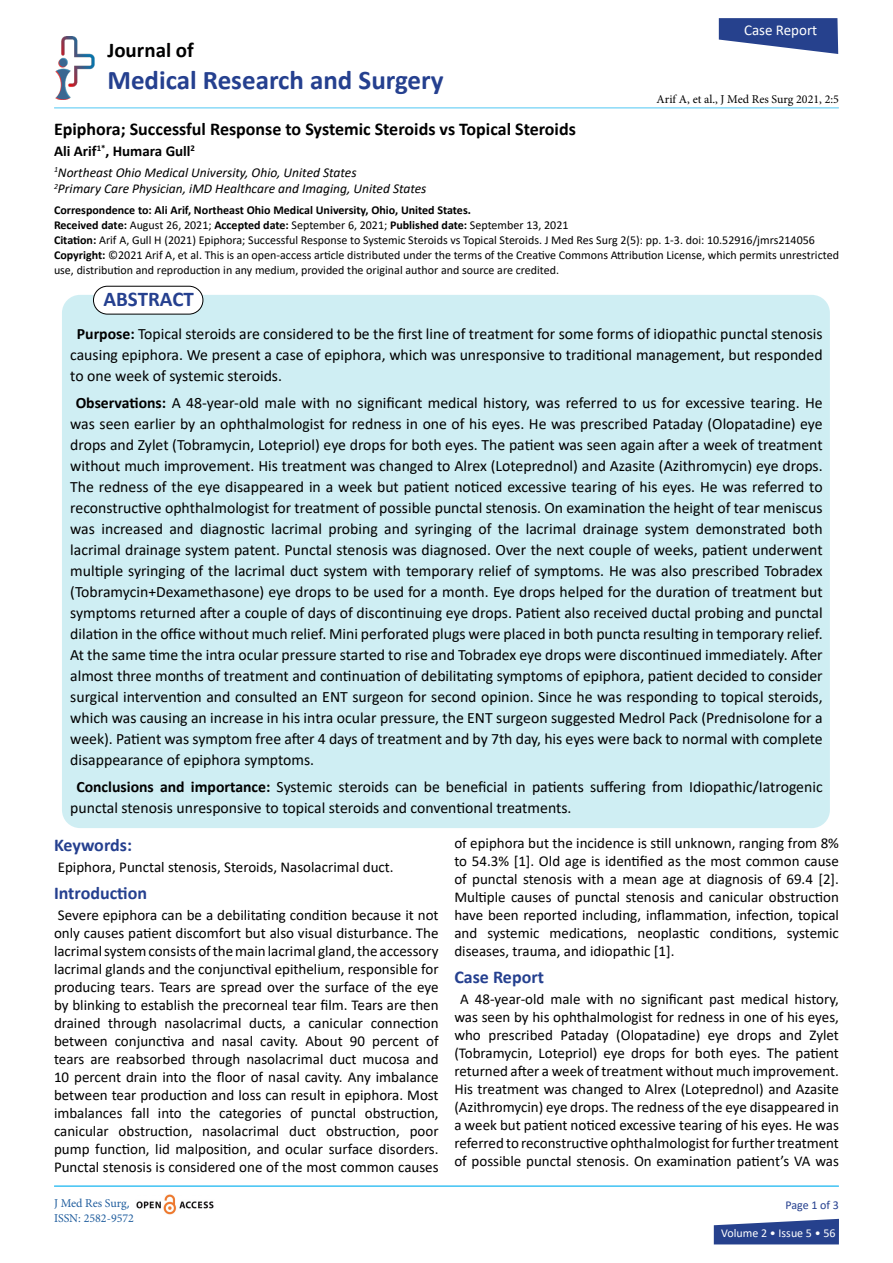
<style>
.page{position:relative;width:893px;height:1263px;background:#fff}
.page>*{position:absolute;margin:0;border:0;box-sizing:border-box;transform-origin:0 0}
.t1{font:700 27px "Calibri";color:#25408f}
.t2{font:700 21px "Calibri";color:#000101}
.t3{font:700 21px "Calibri";color:#25408f}
.t4{font:700 18px "Calibri";color:#000}
.t5{font:700 18px "Calibri";color:#25408f}
.t6{font:15.75px/21px "Calibri";color:#000;text-align:justify}
.t7{font:15px/18px "Calibri";color:#000;text-align:justify}
.t8{font:700 15px "Calibri";color:#000}
.t9{font:15px "Calibri";color:#fff}
.t10{font:italic 13.5px/16.5px "Calibri";color:#000}
.t11{font:12px/15px "Calibri";color:#000}
.t12{font:12px "Minion Pro";color:#000}
.t13{font:12px/15px "Minion Pro";color:#215e9e}
.t14{font:12px "Calibri";color:#fff}
.t15{font:12px "Calibri";letter-spacing:-.005em;color:#25408f}
.s1{font-weight:700}
.s2{font-family:"Calibri"}
</style>
<div class="page">
<svg style="left:714px;top:1219px;width:125px;height:25px;background:#40589a"></svg>
<hr style="left:54px;top:107px;width:785px;height:1px;background:#00aeef">
<img style="left:136px;top:1194px;width:78px;height:21px">
<img style="left:55px;top:37px;width:40px;height:62px">
<div style="left:62px;top:295px;width:768px;height:533px;background:#cfeef3;border-radius:18px"></div>
<div style="left:93px;top:286px;width:110px;height:28px;background:#fff;border-radius:14px"></div>
<div style="left:93px;top:286px;width:110px;height:28px;border:1px solid #000;border-radius:14px"></div>
<hr style="left:54px;top:1186px;width:785px;height:1px;background:#00aeef">
<svg style="left:719px;top:18px;width:119px;height:36px"></svg>
<h2 class="t2" style="left:107px;top:35px;width:88px">Journal of</h2>
<h1 class="t1" style="left:107px;top:61px;width:338px">Medical Research and Surgery</h1>
<p class="t4" style="left:54px;top:116px;width:523px">Epiphora; Successful Response to Systemic Steroids vs Topical Steroids</p>
<p class="t8" style="left:54px;top:140px;width:143px">Ali Arif<sup>1*</sup>, Humara Gull<sup>2</sup></p>
<p class="t10" style="left:54px;top:164px;width:374px"><sup>1</sup>Northeast Ohio Medical University, Ohio, United States<br><sup>2</sup>Primary Care Physician, iMD Healthcare and Imaging, United States</p>
<p class="t9" style="left:744px;top:19px;width:75px">Case Report</p>
<p class="t12" style="left:657px;top:91px;width:184px">Arif A, et al., J Med Res Surg 2021, 2:5</p>
<p class="t11" style="left:54px;top:202px;width:786px"><span class="s1">Correspondence to: Ali Arif, Northeast Ohio Medical University, Ohio, United States.<br>Received date:</span> August 26, 2021; <span class="s1">Accepted date:</span> September 6, 2021; <span class="s1">Published date:</span> September 13, 2021<br><span class="s1">Citation:</span> Arif A, Gull H (2021) Epiphora; Successful Response to Systemic Steroids vs Topical Steroids. J Med Res Surg 2(5): pp. 1-3. doi: 10.52916/jmrs214056<br><span class="s1">Copyright:</span> ©2021 Arif A, et al. This is an open-access article distributed under the terms of the Creative Commons Attribution License, which permits unrestricted use, distribution and reproduction in any medium, provided the original author and source are credited.</p>
<h2 class="t3" style="left:103px;top:284px;width:92px">ABSTRACT</h2>
<p class="t6" style="left:70px;top:323px;width:754px;text-indent:7px"><span class="s1">Purpose:</span> Topical steroids are considered to be the first line of treatment for some forms of idiopathic punctal stenosis causing epiphora. We present a case of epiphora, which was unresponsive to traditional management, but responded to one week of systemic steroids.</p>
<p class="t6" style="left:70px;top:392px;width:754px;text-indent:5px"><span class="s1">Observations:</span> A 48-year-old male with no significant medical history, was referred to us for excessive tearing. He was seen earlier by an ophthalmologist for redness in one of his eyes. He was prescribed Pataday (Olopatadine) eye drops and Zylet (Tobramycin, Lotepriol) eye drops for both eyes. The patient was seen again after a week of treatment without much improvement. His treatment was changed to Alrex (Loteprednol) and Azasite (Azithromycin) eye drops.<br>The redness of the eye disappeared in a week but patient noticed excessive tearing of his eyes. He was referred to reconstructive ophthalmologist for treatment of possible punctal stenosis. On examination the height of tear meniscus was increased and diagnostic lacrimal probing and syringing of the lacrimal drainage system demonstrated both lacrimal drainage system patent. Punctal stenosis was diagnosed. Over the next couple of weeks, patient underwent multiple syringing of the lacrimal duct system with temporary relief of symptoms. He was also prescribed Tobradex (Tobramycin+Dexamethasone) eye drops to be used for a month. Eye drops helped for the duration of treatment but symptoms returned after a couple of days of discontinuing eye drops. Patient also received ductal probing and punctal dilation in the office without much relief. Mini perforated plugs were placed in both puncta resulting in temporary relief.<br>At the same time the intra ocular pressure started to rise and Tobradex eye drops were discontinued immediately. After almost three months of treatment and continuation of debilitating symptoms of epiphora, patient decided to consider surgical intervention and consulted an ENT surgeon for second opinion. Since he was responding to topical steroids, which was causing an increase in his intra ocular pressure, the ENT surgeon suggested Medrol Pack (Prednisolone for a week). Patient was symptom free after 4 days of treatment and by 7th day, his eyes were back to normal with complete disappearance of epiphora symptoms.</p>
<p class="t6" style="left:70px;top:776px;width:754px;text-indent:6px"><span class="s1">Conclusions and importance:</span> Systemic steroids can be beneficial in patients suffering from Idiopathic/Iatrogenic punctal stenosis unresponsive to topical steroids and conventional treatments.</p>
<p class="t5" style="left:54px;top:832px;width:79px">Keywords:</p>
<p class="t7" style="left:58px;top:857px;width:338px">Epiphora, Punctal stenosis, Steroids, Nasolacrimal duct.</p>
<p class="t5" style="left:54px;top:880px;width:95px">Introduction</p>
<p class="t7" style="left:54px;top:905px;width:386px">Severe epiphora can be a debilitating condition because it not only causes patient discomfort but also visual disturbance. The lacrimal system consists of the main lacrimal gland, the accessory lacrimal glands and the conjunctival epithelium, responsible for producing tears. Tears are spread over the surface of the eye by blinking to establish the precorneal tear film. Tears are then drained through nasolacrimal ducts, a canicular connection between conjunctiva and nasal cavity. About 90 percent of tears are reabsorbed through nasolacrimal duct mucosa and 10 percent drain into the floor of nasal cavity. Any imbalance between tear production and loss can result in epiphora. Most imbalances fall into the categories of punctal obstruction, canicular obstruction, nasolacrimal duct obstruction, poor pump function, lid malposition, and ocular surface disorders.<br>Punctal stenosis is considered one of the most common causes</p>
<p class="t7" style="left:454px;top:834px;width:386px">of epiphora but the incidence is still unknown, ranging from 8% to 54.3% [1]. Old age is identified as the most common cause of punctal stenosis with a mean age at diagnosis of 69.4 [2].<br>Multiple causes of punctal stenosis and canicular obstruction have been reported including, inflammation, infection, topical and systemic medications, neoplastic conditions, systemic diseases, trauma, and idiopathic [1].</p>
<p class="t5" style="left:454px;top:964px;width:91px">Case Report</p>
<p class="t7" style="left:454px;top:990px;width:386px;text-align:center">A 48-year-old male with no significant past medical history, was seen by his ophthalmologist for redness in one of his eyes, who prescribed Pataday (Olopatadine) eye drops and Zylet (Tobramycin, Lotepriol) eye drops for both eyes. The patient returned after a week of treatment without much improvement.<br>His treatment was changed to Alrex (Loteprednol) and Azasite (Azithromycin) eye drops. The redness of the eye disappeared in a week but patient noticed excessive tearing of his eyes. He was referred to reconstructive ophthalmologist for further treatment of possible punctal stenosis. On examination patient’s VA was</p>
<p class="t13" style="left:54px;top:1196px;width:82px">J Med Res Surg<span class="s2">,<br></span>ISSN: 2582-9572</p>
<p class="t15" style="left:785px;top:1196px;width:55px">Page 1 of 3</p>
<p class="t14" style="left:721px;top:1225px;width:116px">Volume 2 • Issue 5 • 56</p>
</div>
